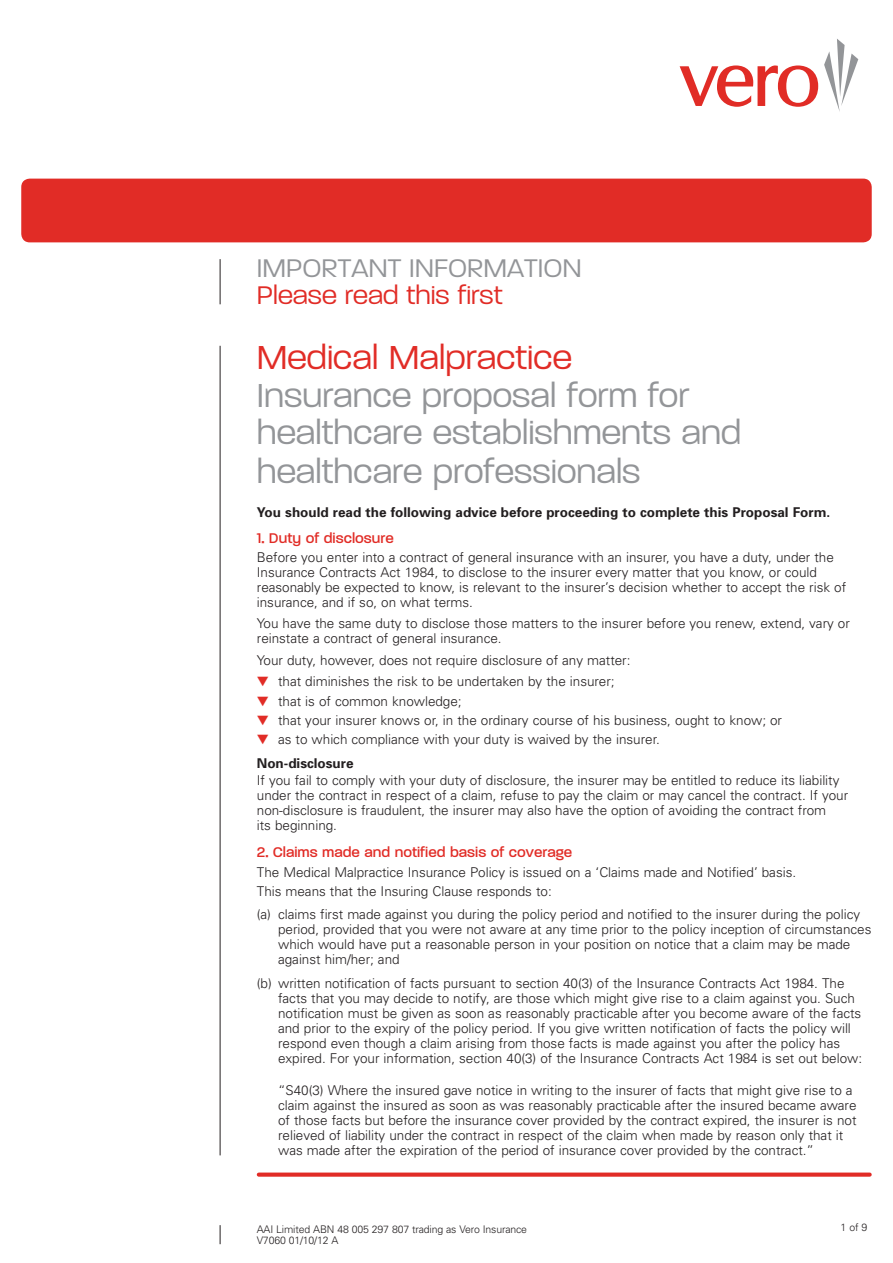
<style>
.page{position:relative;width:893px;height:1263px;background:#fff}
.page>*{position:absolute;margin:0;border:0;box-sizing:border-box;transform-origin:0 0}
.t1{font:300 39px/38.2px "V Paralucent";color:#939598}
.t2{font:300 39px "V Paralucent";color:#e12c26}
.t3{font:300 30px "V Paralucent";color:#939598}
.t4{font:300 30px "V Paralucent";color:#e12c26}
.t5{font:500 16.5px "V Paralucent";color:#e12c26}
.t6{font:300 13.5px/15px "Univers";letter-spacing:-.005em;color:#231f20}
.t7{font:700 13.5px "Univers";color:#231f20}
.t8{font:300 10.5px/11.2px "Univers";letter-spacing:-.015em;color:#231f20}
.t9{font:300 10.5px "Univers LT";color:#231f20}
.s1{color:#e12c26}
.s2{font-weight:700}
</style>
<div class="page">
<svg style="left:824px;top:39px;width:34px;height:72px"></svg>
<svg style="left:680px;top:65px;width:138px;height:42px"></svg>
<hr style="left:220px;top:259px;width:1px;height:45px;background:#231f20">
<hr style="left:220px;top:346px;width:1px;height:809px;background:#231f20">
<div style="left:21px;top:179px;width:851px;height:63px;background:#e12c26;border-radius:9px"></div>
<div style="left:259px;top:1172px;width:611px;height:5px;background:#e12c26"></div>
<svg style="left:220px;top:1225px;width:1px;height:19px"></svg>
<h2 class="t3" style="left:257px;top:252px;width:326px">Important Information</h2>
<h2 class="t4" style="left:257px;top:279px;width:247px">Please read this first</h2>
<h1 class="t2" style="left:257px;top:337px;width:317px">Medical Malpractice</h1>
<h1 class="t1" style="left:257px;top:376px;width:486px">Insurance proposal form for healthcare establishments and healthcare professionals</h1>
<p class="t7" style="left:257px;top:504px;width:575px">You should read the following advice before proceeding to complete this Proposal Form.</p>
<p class="t5" style="left:257px;top:529px;width:138px">1. Duty of disclosure</p>
<p class="t6" style="left:257px;top:549px;width:591px">Before you enter into a contract of general insurance with an insurer, you have a duty, under the Insurance Contracts Act 1984, to disclose to the insurer every matter that you know, or could reasonably be expected to know, is relevant to the insurer’s decision whether to accept the risk of insurance, and if so, on what terms.</p>
<p class="t6" style="left:257px;top:616px;width:594px">You have the same duty to disclose those matters to the insurer before you renew, extend, vary or reinstate a contract of general insurance.</p>
<p class="t6" style="left:257px;top:652px;width:375px">Your duty, however, does not require disclosure of any matter:</p>
<p class="t6" style="left:257px;top:674px;width:359px"><span class="s1">▼</span> that diminishes the risk to be undertaken by the insurer;</p>
<p class="t6" style="left:257px;top:693px;width:206px"><span class="s1">▼</span> that is of common knowledge;</p>
<p class="t6" style="left:257px;top:712px;width:527px"><span class="s1">▼</span> that your insurer knows or, in the ordinary course of his business, ought to know; or</p>
<p class="t6" style="left:257px;top:727px;width:405px;line-height:23.5px"><span class="s1">▼</span> as to which compliance with your duty is waived by the insurer.<br><span class="s2">Non-disclosure</span></p>
<p class="t6" style="left:257px;top:772px;width:593px">If you fail to comply with your duty of disclosure, the insurer may be entitled to reduce its liability under the contract in respect of a claim, refuse to pay the claim or may cancel the contract. If your non-disclosure is fraudulent, the insurer may also have the option of avoiding the contract from<br>its beginning.</p>
<p class="t5" style="left:257px;top:843px;width:317px">2. Claims made and notified basis of coverage</p>
<p class="t6" style="left:257px;top:862px;width:541px;line-height:19.2px">The Medical Malpractice Insurance Policy is issued on a ‘Claims made and Notified’ basis.<br>This means that the Insuring Clause responds to:</p>
<p class="t6" style="left:278px;top:907px;width:595px;text-indent:-21px">(a) claims first made against you during the policy period and notified to the insurer during the policy period, provided that you were not aware at any time prior to the policy inception of circumstances which would have put a reasonable person in your position on notice that a claim may be made against him/her; and</p>
<p class="t6" style="left:278px;top:975px;width:585px;text-indent:-21px">(b) written notification of facts pursuant to section 40(3) of the Insurance Contracts Act 1984. The facts that you may decide to notify, are those which might give rise to a claim against you. Such notification must be given as soon as reasonably practicable after you become aware of the facts and prior to the expiry of the policy period. If you give written notification of facts the policy will respond even though a claim arising from those facts is made against you after the policy has expired. For your information, section 40(3) of the Insurance Contracts Act 1984 is set out below:</p>
<p class="t6" style="left:278px;top:1082px;width:580px">“S40(3) Where the insured gave notice in writing to the insurer of facts that might give rise to a claim against the insured as soon as was reasonably practicable after the insured became aware of those facts but before the insurance cover provided by the contract expired, the insurer is not relieved of liability under the contract in respect of the claim when made by reason only that it was made after the expiration of the period of insurance cover provided by the contract.”</p>
<p class="t8" style="left:257px;top:1223px;width:272px">AAI Limited ABN 48 005 297 807 trading as Vero Insurance<br>V7060 01/10/12 A</p>
<p class="t9" style="left:841px;top:1221px;width:28px">1 of 9</p>
</div>
